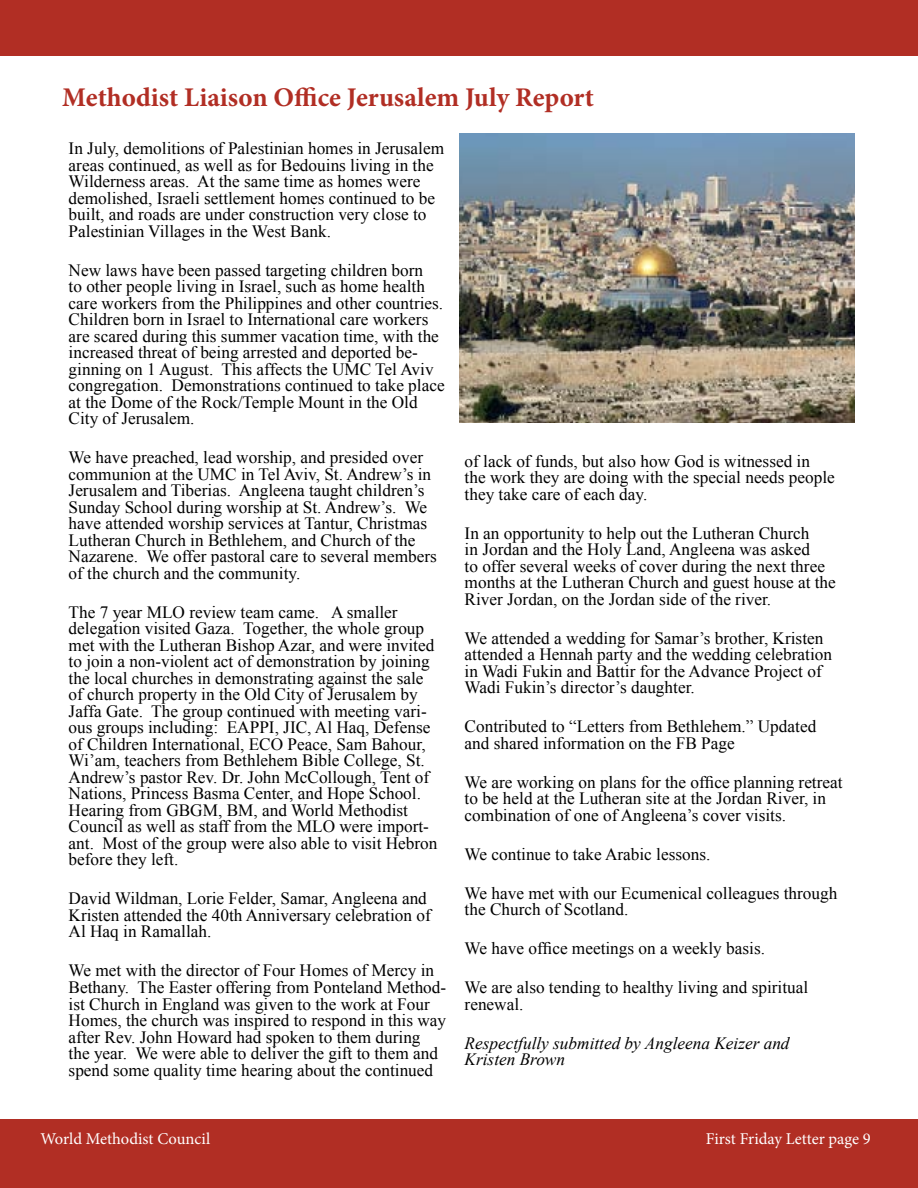
<style>
.page{position:relative;width:918px;height:1188px;background:#fff}
.page>*{position:absolute;margin:0;border:0;box-sizing:border-box;transform-origin:0 0}
.t1{font:700 27px "Minion Pro";color:#b12e24}
.t2{font:17.25px/16.5px "Times New Roman";color:#000}
.t3{font:italic 17.25px/16.5px "Times New Roman";color:#000}
.t4{font:16.5px "Minion Pro";color:#fff}
</style>
<div class="page">
<div style="left:0;top:1119px;width:918px;height:69px;background:#b12e24"></div>
<div style="left:0;top:0;width:918px;height:55px;background:#b12e24"></div>
<img style="left:459px;top:133px;width:396px;height:290px">
<h1 class="t1" style="left:62px;top:78px;width:533px">Methodist Liaison Office Jerusalem July Report</h1>
<p class="t2" style="left:69px;top:140px;width:377px">In July, demolitions of Palestinian homes in Jerusalem areas continued, as well as for Bedouins living in the Wilderness areas. At the same time as homes were demolished, Israeli settlement homes continued to be built, and roads are under construction very close to Palestinian Villages in the West Bank.</p>
<p class="t2" style="left:69px;top:261px;width:378px">New laws have been passed targeting children born<br>to other people living in Israel, such as home health care workers from the Philippines and other countries.<br>Children born in Israel to International care workers are scared during this summer vacation time, with the increased threat of being arrested and deported be&shy;ginning on 1 August. This affects the UMC Tel Aviv congregation. Demonstrations continued to take place at the Dome of the Rock/Temple Mount in the Old City of Jerusalem.</p>
<p class="t2" style="left:69px;top:449px;width:370px">We have preached, lead worship, and presided over communion at the UMC in Tel Aviv, St. Andrew’s in Jerusalem and Tiberias. Angleena taught children’s Sunday School during worship at St. Andrew’s. We have attended worship services at Tantur, Christmas Lutheran Church in Bethlehem, and Church of the Nazarene. We offer pastoral care to several members of the church and the community.</p>
<p class="t2" style="left:69px;top:604px;width:370px">The 7 year MLO review team came. A smaller delegation visited Gaza. Together, the whole group met with the Lutheran Bishop Azar, and were invited to join a non-violent act of demonstration by joining the local churches in demonstrating against the sale of church property in the Old City of Jerusalem by Jaffa Gate. The group continued with meeting vari&shy;ous groups including: EAPPI, JIC, Al Haq, Defense of Children International, ECO Peace, Sam Bahour, Wi’am, teachers from Bethlehem Bible College, St.<br>Andrew’s pastor Rev. Dr. John McCollough, Tent of Nations, Princess Basma Center, and Hope School.<br>Hearing from GBGM, BM, and World Methodist Council as well as staff from the MLO were import&shy;ant. Most of the group were also able to visit Hebron before they left.</p>
<p class="t2" style="left:69px;top:890px;width:364px">David Wildman, Lorie Felder, Samar, Angleena and<br>Kristen attended the 40th Anniversary celebration of<br>Al Haq in Ramallah.</p>
<p class="t2" style="left:69px;top:962px;width:379px">We met with the director of Four Homes of Mercy in Bethany. The Easter offering from Ponteland Method&shy;ist Church in England was given to the work at Four Homes, the church was inspired to respond in this way after Rev. John Howard had spoken to them during<br>the year. We were able to deliver the gift to them and spend some quality time hearing about the continued</p>
<p class="t2" style="left:465px;top:452px;width:372px">of lack of funds, but also how God is witnessed in the work they are doing with the special needs people they take care of each day.</p>
<p class="t2" style="left:465px;top:524px;width:373px">In an opportunity to help out the Lutheran Church<br>in Jordan and the Holy Land, Angleena was asked<br>to offer several weeks of cover during the next three months at the Lutheran Church and guest house at the River Jordan, on the Jordan side of the river.</p>
<p class="t2" style="left:465px;top:629px;width:369px">We attended a wedding for Samar’s brother, Kristen attended a Hennah party and the wedding celebration in Wadi Fukin and Battir for the Advance Project of Wadi Fukin’s director’s daughter.</p>
<p class="t2" style="left:465px;top:718px;width:353px">Contributed to “Letters from Bethlehem.” Updated and shared information on the FB Page</p>
<p class="t2" style="left:465px;top:773px;width:380px">We are working on plans for the office planning retreat to be held at the Lutheran site at the Jordan River, in combination of one of Angleena’s cover visits.</p>
<p class="t2" style="left:465px;top:845px;width:247px">We continue to take Arabic lessons.</p>
<p class="t2" style="left:465px;top:884px;width:374px">We have met with our Ecumenical colleagues through the Church of Scotland.</p>
<p class="t2" style="left:465px;top:940px;width:302px">We have office meetings on a weekly basis.</p>
<p class="t2" style="left:465px;top:979px;width:345px">We are also tending to healthy living and spiritual renewal.</p>
<p class="t3" style="left:465px;top:1034px;width:326px">Respectfully submitted by Angleena Keizer and<br>Kristen Brown</p>
<p class="t4" style="left:40px;top:1128px;width:171px">World Methodist Council</p>
<p class="t4" style="left:706px;top:1128px;width:166px">First Friday Letter page 9</p>
</div>
